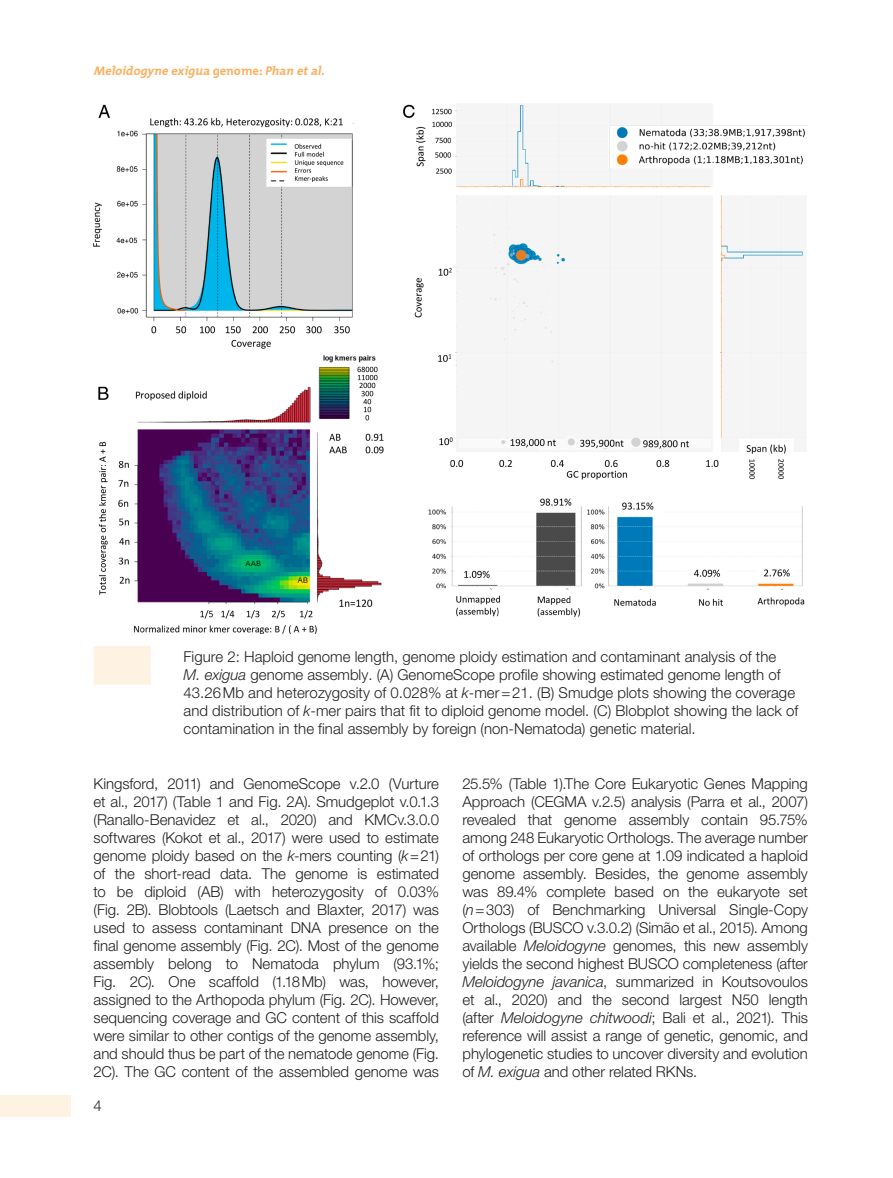
<style>
.page{position:relative;width:893px;height:1178px;background:#fff}
.page>*{position:absolute;margin:0;border:0;box-sizing:border-box;transform-origin:0 0}
.pPara{font:300 15px/18px "Helvetica Neue LT Pro";letter-spacing:-.005em;color:#231f20;text-align:justify}
.pfigure_caption2{font:300 15px/18px "Helvetica Neue LT Pro";color:#231f20}
.t1{font:italic 700 12.75px "The Mix Plain";color:#fab05f}
.s1{font-style:normal}
.s2{font-family:"Helvetica Neue LT Std";font-style:italic}
</style>
<div class="page">
<div style="left:0;top:1095px;width:70px;height:21px;background:#fef2e3"></div>
<img style="left:94px;top:104px;width:714px;height:529px">
<div style="left:94px;top:646px;width:57px;height:39px;background:#fef2e3"></div>
<p class="t1" style="left:94px;top:60px;width:236px">Meloidogyneexigua <span class="s1">g e n o m e :</span> Phan etal.</p>
<p class="pfigure_caption2" style="left:184px;top:647px;width:616px">Figure 2: Haploid genome length, genome ploidy estimation and contaminant analysis of the<br><span class="s2">M. exigua</span> genome assembly. (A) GenomeScope profile showing estimated genome length of 43.26Mb and heterozygosity of 0.028% at <span class="s2">k</span>-mer=21. (B) Smudge plots showing the coverage and distribution of <span class="s2">k</span>-mer pairs that fit to diploid genome model. (C) Blobplot showing the lack of contamination in the final assembly by foreign (non-Nematoda) genetic material.</p>
<p class="pPara" style="left:94px;top:774px;width:347px">Kingsford, 2011) and GenomeScope v.2.0 (Vurture et al., 2017) (Table 1 and Fig. 2A). Smudgeplot v.0.1.3 (Ranallo-Benavidez et al., 2020) and KMCv.3.0.0 softwares (Kokot et al., 2017) were used to estimate genome ploidy based on the <span class="s2">k</span>-mers counting (<span class="s2">k</span>=21) of the short-read data. The genome is estimated to be diploid (AB) with heterozygosity of 0.03% (Fig. 2B). Blobtools (Laetsch and Blaxter, 2017) was used to assess contaminant DNA presence on the final genome assembly (Fig. 2C). Most of the genome assembly belong to Nematoda phylum (93.1%; Fig. 2C). One scaffold (1.18Mb) was, however, assigned to the Arthopoda phylum (Fig. 2C). However, sequencing coverage and GC content of this scaffold were similar to other contigs of the genome assembly, and should thus be part of the nematode genome (Fig.<br>2C). The GC content of the assembled genome was</p>
<p class="pPara" style="left:462px;top:774px;width:347px">25.5% (Table 1).The Core Eukaryotic Genes Mapping Approach (CEGMA v.2.5) analysis (Parra et al., 2007) revealed that genome assembly contain 95.75% among 248 Eukaryotic Orthologs. The average number of orthologs per core gene at 1.09 indicated a haploid genome assembly. Besides, the genome assembly was 89.4% complete based on the eukaryote set (<span class="s2">n</span>=303) of Benchmarking Universal Single-Copy Orthologs (BUSCO v.3.0.2) (Simão et al., 2015). Among available <span class="s2">Meloidogyne</span> genomes, this new assembly yields the second highest BUSCO completeness (after <span class="s2">Meloidogyne javanica</span>, summarized in Koutsovoulos et al., 2020) and the second largest N50 length (after <span class="s2">Meloidogyne chitwoodi</span>; Bali et al., 2021). This reference will assist a range of genetic, genomic, and phylogenetic studies to uncover diversity and evolution of <span class="s2">M. exigua</span> and other related RKNs.</p>
<p class="pPara" style="left:94px;top:1096px;width:10px">4</p>
</div>
